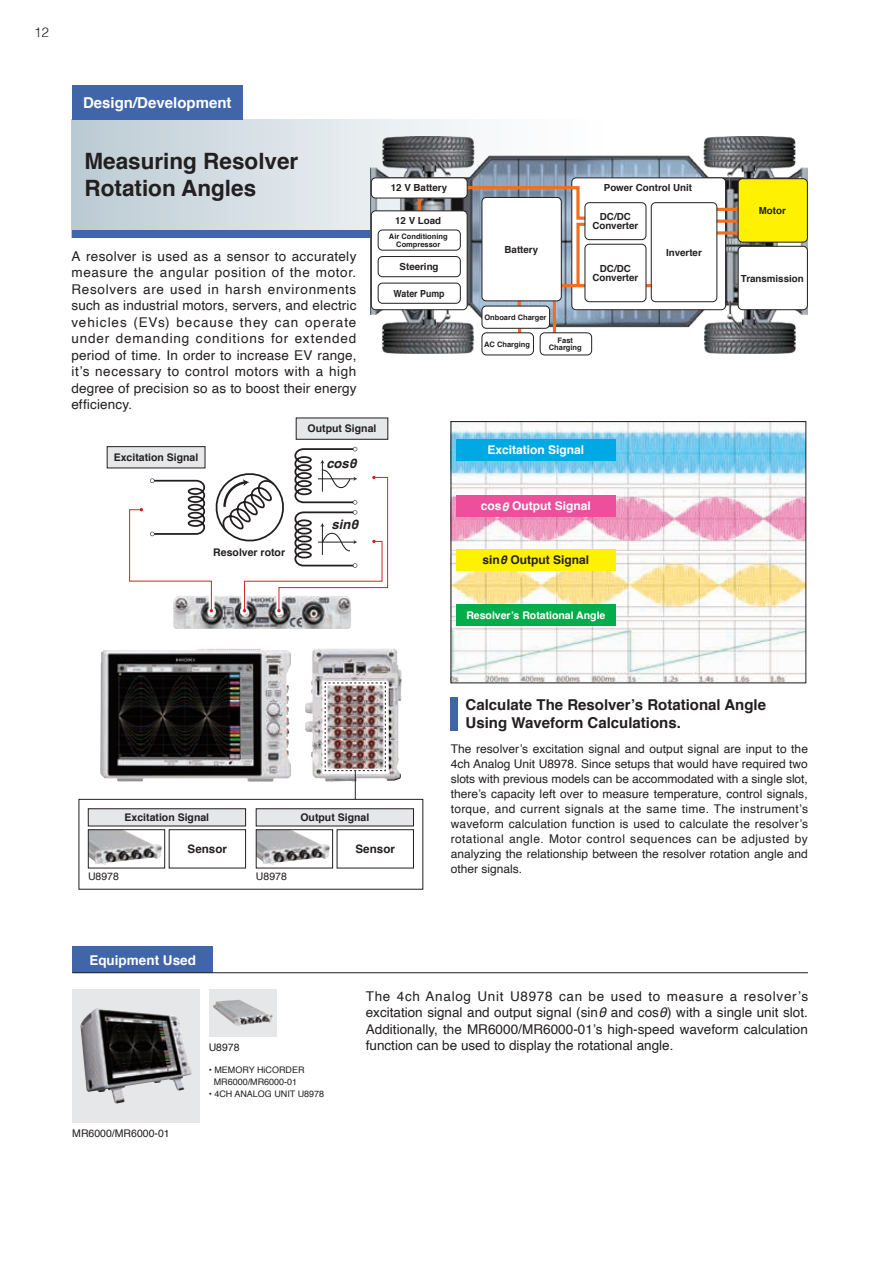
<style>
.page{position:relative;width:893px;height:1263px;background:#fff}
.page>*{position:absolute;margin:0;border:0;box-sizing:border-box;transform-origin:0 0}
.t1{font:700 22.5px/27px "Helvetica";color:#231f20}
.t2{font:700 15px/18px "Helvetica";color:#231f20}
.t3{font:700 15px "Helvetica";color:#fff}
.t4{font:13.5px/16.5px "Helvetica";letter-spacing:.005em;color:#231f20;text-align:justify}
.t5{font:700 13.5px "Helvetica";color:#fff}
.t6{font:300 13.5px "Helvetica";color:#231f20}
.t7{font:italic 700 13.05px "Helvetica";color:#231f20}
.t8{font:12px/15px "Helvetica";color:#231f20;text-align:justify}
.t9{font:700 12px "Helvetica";color:#fff}
.t10{font:700 12px "Helvetica";color:#231f20}
.t11{font:700 11.7px "Helvetica";color:#231f20}
.t12{font:700 10.5px "Helvetica";color:#231f20}
.t13{font:10.5px "Helvetica";color:#231f20}
.t14{font:700 10.5px "Helvetica";color:#fff}
.t15{font:700 9.75px/9px "Helvetica";color:#231f20;text-align:center}
.t16{font:700 9.75px "Helvetica";color:#231f20;scale:.9 1}
.t17{font:9px/12px "Helvetica";color:#231f20;text-align:center}
.t18{font:700 7.5px/7.5px "Helvetica";color:#231f20;text-align:center}
.s1{font-style:italic}
</style>
<div class="page">
<div style="left:451px;top:697px;width:7px;height:33px;background:#4065a9"></div>
<div style="left:72px;top:989px;width:128px;height:133px;background:#e6e7e9"></div>
<img style="left:80px;top:1008px;width:112px;height:95px">
<div style="left:209px;top:989px;width:68px;height:48px;background:#e6e7e9"></div>
<img style="left:213px;top:1000px;width:59px;height:26px">
<img style="left:453px;top:423px;width:351px;height:258px">
<div style="left:456px;top:439px;width:159px;height:21px;background:#00a9e4"></div>
<div style="left:456px;top:495px;width:159px;height:22px;background:#ee4f9d"></div>
<div style="left:456px;top:605px;width:159px;height:21px;background:#03ad4c"></div>
<div style="left:456px;top:549px;width:159px;height:21px;background:#fff101"></div>
<img style="left:100px;top:649px;width:191px;height:133px">
<img style="left:305px;top:649px;width:96px;height:132px">
<div style="left:322px;top:679px;width:67px;height:95px;background:linear-gradient(to right,#fff,#fff)"></div>
<img style="left:324px;top:682px;width:62px;height:117px">
<img style="left:173px;top:612px;width:178px;height:17px">
<svg style="left:173px;top:612px;width:43px;height:3px"></svg>
<svg style="left:274px;top:477px;width:115px;height:138px"></svg>
<svg style="left:129px;top:447px;width:259px;height:165px"></svg>
<div style="left:72px;top:119px;width:736px;height:119px;background:linear-gradient(to right,#c6d2da,#fff)"></div>
<div style="left:72px;top:230px;width:357px;height:8px;background:#4065a9"></div>
<div style="left:88px;top:809px;width:158px;height:17px;background:#e6e7e9"></div>
<div style="left:88px;top:808px;width:158px;height:18px;border:1px solid #231f20"></div>
<img style="left:258px;top:831px;width:72px;height:34px">
<div style="left:256px;top:829px;width:77px;height:39px;border:1px solid #231f20"></div>
<div style="left:337px;top:829px;width:77px;height:39px;border:1px solid #231f20"></div>
<img style="left:90px;top:831px;width:72px;height:34px">
<div style="left:88px;top:829px;width:77px;height:39px;border:1px solid #231f20"></div>
<div style="left:169px;top:829px;width:77px;height:39px;border:1px solid #231f20"></div>
<div style="left:256px;top:809px;width:157px;height:17px;background:#e6e7e9"></div>
<div style="left:256px;top:808px;width:158px;height:18px;border:1px solid #231f20"></div>
<div style="left:79px;top:799px;width:344px;height:90px;border:1px solid #231f20"></div>
<div style="left:296px;top:418px;width:92px;height:21px;background:#e6e7e9"></div>
<div style="left:107px;top:447px;width:98px;height:21px;background:#e6e7e9"></div>
<div style="left:107px;top:446px;width:98px;height:22px;border:1px solid #231f20"></div>
<div style="left:72px;top:85px;width:170px;height:34px;background:#4065a9"></div>
<div style="left:72px;top:946px;width:141px;height:27px;background:#4065a9"></div>
<hr style="left:72px;top:972px;width:736px;height:1px;background:#231f20">
<img style="left:371px;top:136px;width:437px;height:218px">
<div style="left:572px;top:178px;width:154px;height:132px;background:#fff;border-radius:4px"></div>
<div style="left:571px;top:177px;width:155px;height:133px;border:1px solid #231f20;border-radius:4px"></div>
<hr style="left:712px;top:208px;width:61px;height:3px;background:#f36e21">
<hr style="left:712px;top:220px;width:61px;height:3px;background:#f36e21">
<svg style="left:717px;top:231px;width:21px;height:4px"></svg>
<hr style="left:549px;top:284px;width:111px;height:3px;background:#f36e21">
<hr style="left:518px;top:250px;width:3px;height:104px;background:#f36e21">
<hr style="left:553px;top:244px;width:3px;height:109px;background:#f36e21">
<div style="left:482px;top:306px;width:68px;height:22px;background:#fff;border-radius:4px"></div>
<div style="left:481px;top:306px;width:69px;height:23px;border:1px solid #231f20;border-radius:4px"></div>
<div style="left:482px;top:197px;width:79px;height:104px;background:#fff;border-radius:4px"></div>
<div style="left:481px;top:197px;width:81px;height:104px;border:1px solid #231f20;border-radius:4px"></div>
<div style="left:738px;top:246px;width:69px;height:64px;background:#fff;border-radius:4px"></div>
<div style="left:738px;top:246px;width:70px;height:64px;border:1px solid #231f20;border-radius:4px"></div>
<div style="left:738px;top:179px;width:69px;height:63px;background:#fff101;border-radius:4px"></div>
<div style="left:738px;top:178px;width:70px;height:65px;border:1px solid #231f20;border-radius:4px"></div>
<div style="left:482px;top:333px;width:51px;height:22px;background:#fff;border-radius:5px"></div>
<div style="left:482px;top:332px;width:52px;height:23px;border:1px solid #231f20;border-radius:5px"></div>
<div style="left:540px;top:333px;width:52px;height:22px;background:#fff;border-radius:5px"></div>
<div style="left:540px;top:332px;width:52px;height:23px;border:1px solid #231f20;border-radius:5px"></div>
<svg style="left:451px;top:184px;width:139px;height:105px"></svg>
<hr style="left:418px;top:192px;width:3px;height:21px;background:#f36e21">
<div style="left:371px;top:211px;width:96px;height:99px;background:#fff;border-radius:4px"></div>
<div style="left:371px;top:210px;width:97px;height:100px;border:1px solid #231f20;border-radius:4px"></div>
<div style="left:378px;top:230px;width:83px;height:21px;border:1px solid #231f20;border-radius:4px"></div>
<div style="left:378px;top:256px;width:83px;height:21px;border:1px solid #231f20;border-radius:4px"></div>
<div style="left:378px;top:283px;width:83px;height:21px;border:1px solid #231f20;border-radius:4px"></div>
<div style="left:371px;top:178px;width:96px;height:20px;background:#fff;border-radius:4px"></div>
<div style="left:371px;top:177px;width:97px;height:21px;border:1px solid #231f20;border-radius:4px"></div>
<div style="left:585px;top:244px;width:61px;height:58px;background:#fff;border-radius:4px"></div>
<div style="left:584px;top:244px;width:62px;height:58px;border:1px solid #231f20;border-radius:4px"></div>
<div style="left:651px;top:203px;width:66px;height:99px;background:#fff;border-radius:4px"></div>
<div style="left:651px;top:202px;width:66px;height:100px;border:1px solid #231f20;border-radius:4px"></div>
<div style="left:585px;top:203px;width:61px;height:37px;background:#fff;border-radius:4px"></div>
<div style="left:584px;top:202px;width:62px;height:38px;border:1px solid #231f20;border-radius:4px"></div>
<p class="t6" style="left:34px;top:21px;width:17px">12</p>
<p class="t3" style="left:83px;top:90px;width:150px">Design/Development</p>
<h1 class="t1" style="left:85px;top:147px;width:215px">Measuring Resolver<br>Rotation Angles</h1>
<p class="t4" style="left:72px;top:248px;width:286px">A resolver is used as a sensor to accurately measure the angular position of the motor.<br>Resolvers are used in harsh environments such as industrial motors, servers, and electric vehicles (EVs) because they can operate under demanding conditions for extended period of time. In order to increase EV range, it’s necessary to control motors with a high degree of precision so as to boost their energy efficiency.</p>
<p class="t12" style="left:114px;top:449px;width:86px">Excitation Signal</p>
<p class="t12" style="left:308px;top:420px;width:70px">Output Signal</p>
<p class="t7" style="left:326px;top:452px;width:32px">cosθ</p>
<p class="t15" style="left:391px;top:184px;width:58px">12 V Battery</p>
<p class="t15" style="left:395px;top:216px;width:48px">12 V Load</p>
<p class="t18" style="left:389px;top:233px;width:60px">Air Conditioning<br>Compressor</p>
<p class="t15" style="left:400px;top:262px;width:41px">Steering</p>
<p class="t16" style="left:394px;top:285px;width:58px">Water Pump</p>
<p class="t12" style="left:213px;top:544px;width:73px">Resolver rotor</p>
<p class="t7" style="left:332px;top:514px;width:28px">sinθ</p>
<p class="t15" style="left:604px;top:183px;width:90px">Power Control Unit</p>
<p class="t15" style="left:505px;top:245px;width:35px">Battery</p>
<p class="t15" style="left:592px;top:212px;width:48px">DC/DC<br>Converter</p>
<p class="t15" style="left:592px;top:264px;width:48px">DC/DC<br>Converter</p>
<p class="t18" style="left:484px;top:314px;width:64px">Onboard Charger</p>
<p class="t18" style="left:484px;top:340px;width:47px">AC Charging</p>
<p class="t18" style="left:549px;top:337px;width:34px">Fast<br>Charging</p>
<p class="t15" style="left:666px;top:248px;width:37px">Inverter</p>
<p class="t9" style="left:488px;top:440px;width:98px">Excitation Signal</p>
<p class="t9" style="left:481px;top:496px;width:112px">cos<span class="s1">θ</span> Output Signal</p>
<p class="t10" style="left:483px;top:550px;width:108px">sin<span class="s1">θ</span> Output Signal</p>
<p class="t14" style="left:466px;top:607px;width:141px">Resolver’s Rotational Angle</p>
<p class="t15" style="left:759px;top:206px;width:29px">Motor</p>
<p class="t15" style="left:741px;top:274px;width:64px">Transmission</p>
<p class="t2" style="left:466px;top:696px;width:302px">Calculate The Resolver’s Rotational Angle<br>Using Waveform Calculations.</p>
<p class="t12" style="left:125px;top:809px;width:86px">Excitation Signal</p>
<p class="t12" style="left:300px;top:809px;width:70px">Output Signal</p>
<p class="t11" style="left:188px;top:839px;width:41px">Sensor</p>
<p class="t11" style="left:356px;top:839px;width:41px">Sensor</p>
<p class="t13" style="left:88px;top:868px;width:32px">U8978</p>
<p class="t13" style="left:256px;top:868px;width:32px">U8978</p>
<p class="t8" style="left:451px;top:742px;width:359px">The resolver’s excitation signal and output signal are input to the 4ch Analog Unit U8978. Since setups that would have required two slots with previous models can be accommodated with a single slot, there’s capacity left over to measure temperature, control signals, torque, and current signals at the same time. The instrument’s waveform calculation function is used to calculate the resolver’s rotational angle. Motor control sequences can be adjusted by analyzing the relationship between the resolver rotation angle and other signals.</p>
<p class="t5" style="left:89px;top:949px;width:108px">Equipment Used</p>
<p class="t13" style="left:209px;top:1039px;width:32px">U8978</p>
<p class="t4" style="left:366px;top:988px;width:444px">The 4ch Analog Unit U8978 can be used to measure a resolver’s excitation signal and output signal (sin<span class="s1">θ</span> and cos<span class="s1">θ</span>) with a single unit slot.<br>Additionally, the MR6000/MR6000-01’s high-speed waveform calculation function can be used to display the rotational angle.</p>
<p class="t13" style="left:72px;top:1125px;width:99px">MR6000/MR6000-01</p>
<p class="t17" style="left:209px;top:1064px;width:97px">• MEMORY HiCORDER<br>MR6000/MR6000-01</p>
<p class="t17" style="left:209px;top:1088px;width:117px">• 4CH ANALOG UNIT U8978</p>
</div>
